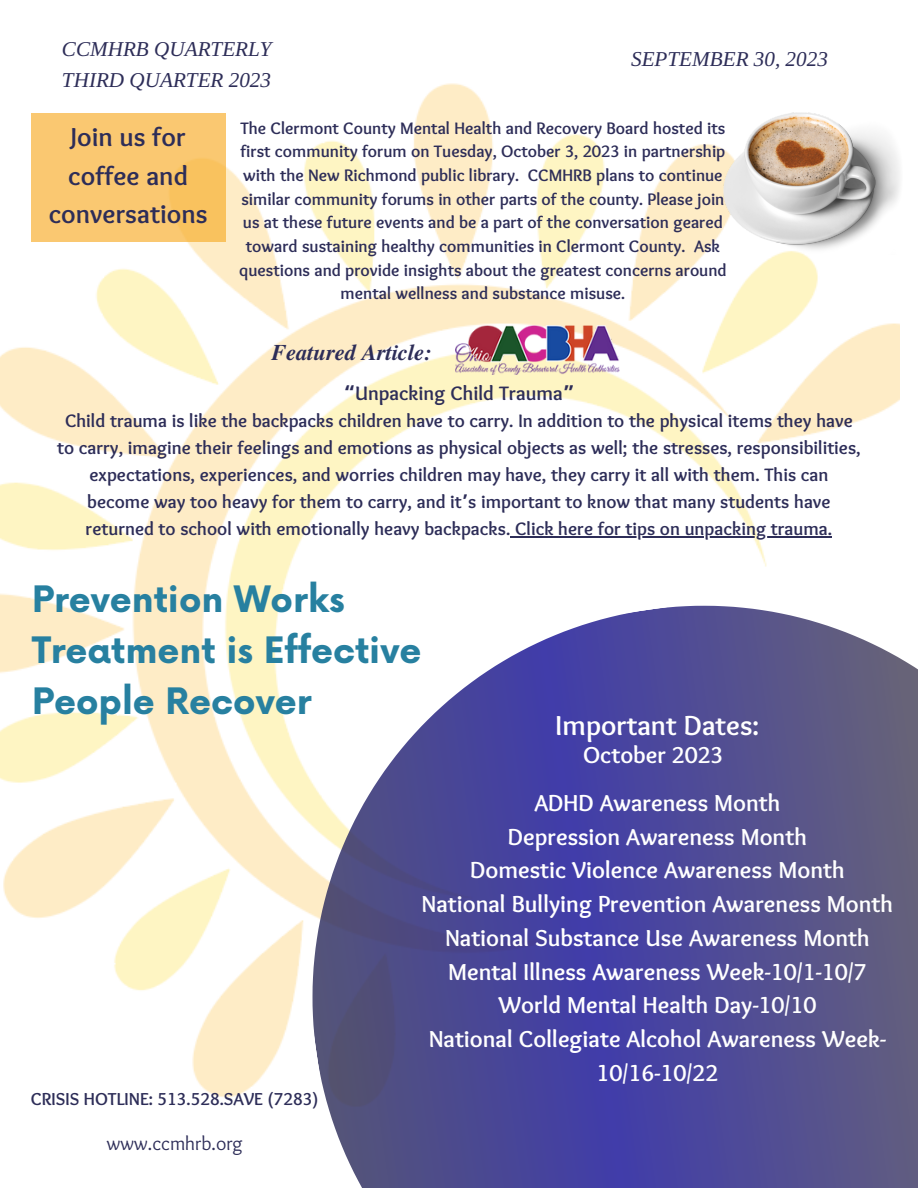
<style>
.page{position:relative;width:918px;height:1188px;background:#fff}
.page>*{position:absolute;margin:0;border:0;box-sizing:border-box;transform-origin:0 0}
.t1{font:700 35.55px "Now";color:#2780a0}
.t2{font:700 28.5px "Sukar";color:#fff}
.t3{font:700 27px/38.2px "Sukar";color:#2d2d58;text-align:center}
.t4{font:700 24px/33.8px "Sukar";color:#fff;text-align:center}
.t5{font:italic 700 22.5px "Te X Gyre Termes";color:#2d2d58}
.t6{font:italic 21.15px "Libra Serif Modern";color:#2d2d58}
.t7{font:700 20.25px "Sukar";color:#2d2d58}
.t8{font:19.8px "Sukar";color:#2d2d58}
.t9{font:700 18.75px/27px "Sukar";color:#2d2d58;text-align:center}
.t10{font:700 18px "Sukar";color:#2d2d58}
.t11{font:700 17.25px/23.7px "Sukar";color:#2d2d58;text-align:center}
.s1{font-family:"Noto Sans Gurmukhi"}
</style>
<div class="page">
<img style="left:0;top:83px;width:900px;height:1015px">
<svg style="left:260px;top:553px;width:658px;height:635px"></svg>
<img style="left:456px;top:325px;width:163px;height:50px">
<hr style="left:510px;top:536px;width:322px;height:1px;background:#2d2d58">
<div style="left:31px;top:113px;width:195px;height:128px;background:linear-gradient(to right,#fac975,#f9c567)"></div>
<img style="left:723px;top:112px;width:177px;height:143px">
<p class="t6" style="left:62px;top:37px;width:211px">CCMHRB QUARTERLY</p>
<p class="t6" style="left:62px;top:68px;width:211px">THIRD QUARTER 2023</p>
<p class="t6" style="left:631px;top:47px;width:198px">SEPTEMBER 30, 2023</p>
<p class="t3" style="left:49px;top:121px;width:160px">Join us for coffee and conversations</p>
<p class="t11" style="left:239px;top:118px;width:489px">The Clermont County Mental Health and Recovery Board hosted its first community forum on Tuesday, October 3, 2023 in partnership with the New Richmond public library. CCMHRB plans to continue similar community forums in other parts of the county. Please join us at these future events and be a part of the conversation geared toward sustaining healthy communities in Clermont County. Ask questions and provide insights about the greatest concerns around mental wellness and substance misuse.</p>
<p class="t5" style="left:271px;top:336px;width:162px">Featured Article:</p>
<p class="t7" style="left:344px;top:382px;width:232px"><span class="s1">“</span>Unpacking Child Trauma<span class="s1">”</span></p>
<p class="t9" style="left:57px;top:409px;width:805px">Child trauma is like the backpacks children have to carry. In addition to the physical items they have to carry, imagine their feelings and emotions as physical objects as well; the stresses, responsibilities, expectations, experiences, and worries children may have, they carry it all with them. This can become way too heavy for them to carry, and it<span class="s1">’</span>s important to know that many students have returned to school with emotionally heavy backpacks. Click here for tips on unpacking trauma.</p>
<p class="t1" style="left:32px;top:580px;width:314px">Prevention Works</p>
<p class="t1" style="left:32px;top:631px;width:391px">Treatment is Effective</p>
<p class="t1" style="left:32px;top:682px;width:281px">People Recover</p>
<p class="t2" style="left:556px;top:709px;width:205px">Important Dates:</p>
<p class="t10" style="left:31px;top:1088px;width:289px">CRISIS HOTLINE: 513.528.SAVE (7283)</p>
<p class="t8" style="left:107px;top:1132px;width:138px">www.ccmhrb.org</p>
<p class="t4" style="left:583px;top:740px;width:142px">October 2023</p>
<p class="t4" style="left:534px;top:788px;width:248px">ADHD Awareness Month</p>
<p class="t4" style="left:508px;top:822px;width:301px">Depression Awareness Month</p>
<p class="t4" style="left:470px;top:856px;width:376px">Domestic Violence Awareness Month</p>
<p class="t4" style="left:422px;top:889px;width:473px">National Bullying Prevention Awareness Month</p>
<p class="t4" style="left:445px;top:923px;width:426px">National Substance Use Awareness Month</p>
<p class="t4" style="left:448px;top:957px;width:420px">Mental Illness Awareness Week-10/1-10/7</p>
<p class="t4" style="left:499px;top:991px;width:319px">World Mental Health Day-10/10</p>
<p class="t4" style="left:429px;top:1024px;width:459px">National Collegiate Alcohol Awareness Week-<br>10/16-10/22</p>
</div>
